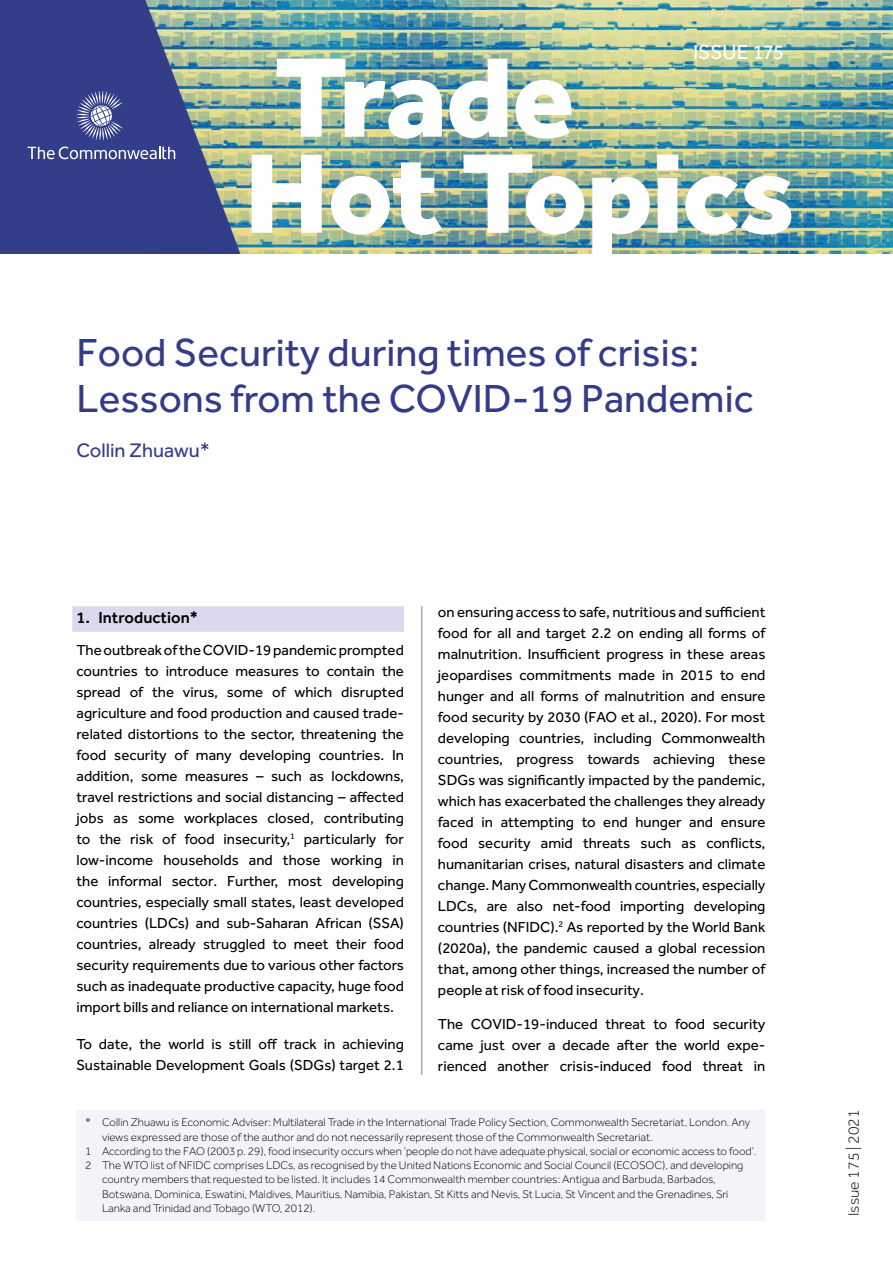
<style>
.page{position:relative;width:893px;height:1263px;background:#fff}
.page>*{position:absolute;margin:0;border:0;box-sizing:border-box;transform-origin:0 0}
.PT{font:800 117px/96px "Effra";letter-spacing:-.01em;color:#fff}
.CT{font:40.5px/46.5px "Effra";color:#343c8a}
.PTs{font:21px "Effra";letter-spacing:-.01em;color:#fff}
.CA{font:20.25px "Effra";color:#343c8a}
._1{font:500 16.5px "Effra";color:#000}
.t1{font:300 15.75px "Effra";color:#000}
.T1{font:15px/21px "Effra";color:#000;text-align:justify}
.FN{font:300 11.55px/14.2px "Effra";color:#000}
.s1{font-style:inherit}
</style>
<div class="page">
<img style="left:240px;top:0;width:653px;height:254px">
<svg style="left:0;top:0;width:240px;height:254px;background:#49568c"></svg>
<hr style="left:421px;top:606px;width:1px;height:469px;background:#a7a9ac">
<div style="left:72px;top:606px;width:332px;height:26px;background:#dbd9ed"></div>
<svg style="left:28px;top:147px;width:147px;height:12px"></svg>
<svg style="left:77px;top:91px;width:46px;height:49px;background:#6a71a8"></svg>
<div style="left:77px;top:1110px;width:688px;height:110px;background:#f4f3f9"></div>
<p class="PTs" style="left:693px;top:39px;width:93px"><span class="s1">I</span>SSUE 175</p>
<p class="PT" style="left:245px;top:46px;width:553px">Trade<br>Hot Topics</p>
<p class="CT" style="left:77px;top:328px;width:679px">Food Security during times of crisis:<br>Lessons from the COVID-19 Pandemic</p>
<p class="CA" style="left:77px;top:439px;width:135px">Collin Zhuawu*</p>
<p class="_1" style="left:77px;top:608px;width:123px">1. Introduction*</p>
<p class="T1" style="left:77px;top:639px;width:329px">The outbreak of the COVID-19 pandemic prompted countries to introduce measures to contain the spread of the virus, some of which disrupted agriculture and food production and caused trade&shy;related distortions to the sector, threatening the food security of many developing countries. In addition, some measures – such as lockdowns, travel restrictions and social distancing – affected jobs as some workplaces closed, contributing to the risk of food insecurity,<sup>1</sup> particularly for low-income households and those working in the informal sector. Further, most developing countries, especially small states, least developed countries (LDCs) and sub-Saharan African (SSA) countries, already struggled to meet their food security requirements due to various other factors such as inadequate productive capacity, huge food import bills and reliance on international markets.</p>
<p class="T1" style="left:77px;top:1034px;width:329px">To date, the world is still off track in achieving<br>Sustainable Development Goals (SDGs) target 2.1</p>
<p class="T1" style="left:438px;top:601px;width:329px">on ensuring access to safe, nutritious and sufficient food for all and target 2.2 on ending all forms of malnutrition. Insufficient progress in these areas jeopardises commitments made in 2015 to end hunger and all forms of malnutrition and ensure food security by 2030 (FAO et al., 2020). For most developing countries, including Commonwealth countries, progress towards achieving these SDGs was significantly impacted by the pandemic, which has exacerbated the challenges they already faced in attempting to end hunger and ensure food security amid threats such as conflicts, humanitarian crises, natural disasters and climate change. Many Commonwealth countries, especially LDCs, are also net-food importing developing countries (NFIDC).<sup>2</sup> As reported by the World Bank (2020a), the pandemic caused a global recession that, among other things, increased the number of people at risk of food insecurity.</p>
<p class="T1" style="left:438px;top:1013px;width:329px">The COVID-19-induced threat to food security came just over a decade after the world expe&shy;rienced another crisis-induced food threat in</p>
<p class="FN" style="left:102px;top:1115px;width:650px;text-indent:-17px">* Collin Zhuawu is Economic Adviser: Multilateral Trade in the International Trade Policy Section, Commonwealth Secretariat, London. Any views expressed are those of the author and do not necessarily represent those of the Commonwealth Secretariat.</p>
<p class="FN" style="left:85px;top:1144px;width:673px">1 According to the FAO (2003 p. 29), food insecurity occurs when ‘people do not have adequate physical, social or economic access to food’.</p>
<p class="FN" style="left:102px;top:1158px;width:643px;text-indent:-17px">2 The WTO list of NFIDC comprises LDCs, as recognised by the United Nations Economic and Social Council (ECOSOC), and developing country members that requested to be listed. It includes 14 Commonwealth member countries: Antigua and Barbuda, Barbados, Botswana, Dominica, Eswatini, Maldives, Mauritius, Namibia, Pakistan, St Kitts and Nevis, St Lucia, St Vincent and the Grenadines, Sri Lanka and Trinidad and Tobago (WTO, 2012).</p>
<p class="t1" style="left:845px;top:1216px;width:108px;rotate:-90deg">Issue 175 | 2021</p>
</div>
